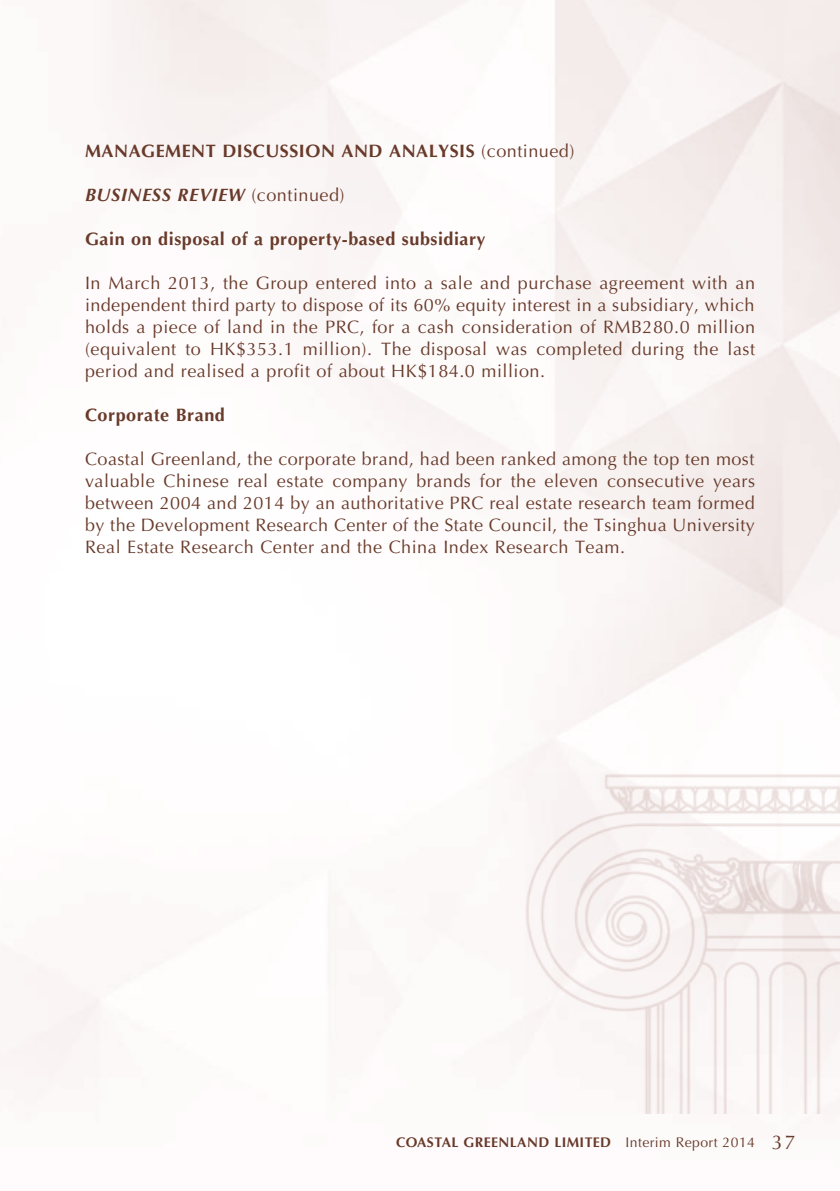
<style>
.page{position:relative;width:840px;height:1191px;background:#fff}
.page>*{position:absolute;margin:0;border:0;box-sizing:border-box;transform-origin:0 0}
.t1{font:18px/22px "Optima LT Std";letter-spacing:.03em;color:#683a2a;text-align:justify}
.t2{font:700 18px "Optima LT Std";letter-spacing:.03em;color:#683a2a}
.t3{font:italic 700 18px "Optima LT Std";letter-spacing:.03em;color:#683a2a}
.t4{font:700 14px "Optima LT Std";letter-spacing:.03em;color:#683a2a}
.s1{font-weight:400}
.s2{font-weight:400;font-style:normal}
.s3{font-weight:400;font-size:20px}
</style>
<div class="page">
<img style="left:525px;top:772px;width:314px;height:341px">
<p class="t2" style="left:85px;top:140px;width:490px">MANAGEMENT DISCUSSION AND ANALYSIS <span class="s1">(continued)</span></p>
<p class="t3" style="left:85px;top:184px;width:261px">BUSINESS REVIEW <span class="s2">(continued)</span></p>
<p class="t2" style="left:85px;top:228px;width:402px">Gain on disposal of a property-based subsidiary</p>
<p class="t1" style="left:85px;top:272px;width:671px">In March 2013, the Group entered into a sale and purchase agreement with an independent third party to dispose of its 60% equity interest in a subsidiary, which holds a piece of land in the PRC, for a cash consideration of RMB280.0 million (equivalent to HK$353.1 million). The disposal was completed during the last period and realised a profit of about HK$184.0 million.</p>
<p class="t2" style="left:85px;top:404px;width:141px">Corporate Brand</p>
<p class="t1" style="left:85px;top:448px;width:671px">Coastal Greenland, the corporate brand, had been ranked among the top ten most valuable Chinese real estate company brands for the eleven consecutive years between 2004 and 2014 by an authoritative PRC real estate research team formed by the Development Research Center of the State Council, the Tsinghua University Real Estate Research Center and the China Index Research Team.</p>
<p class="t4" style="left:396px;top:1133px;width:401px">Coastal Greenland Limited <span class="s1">Interim Report 2014</span> <span class="s3">37</span></p>
</div>
